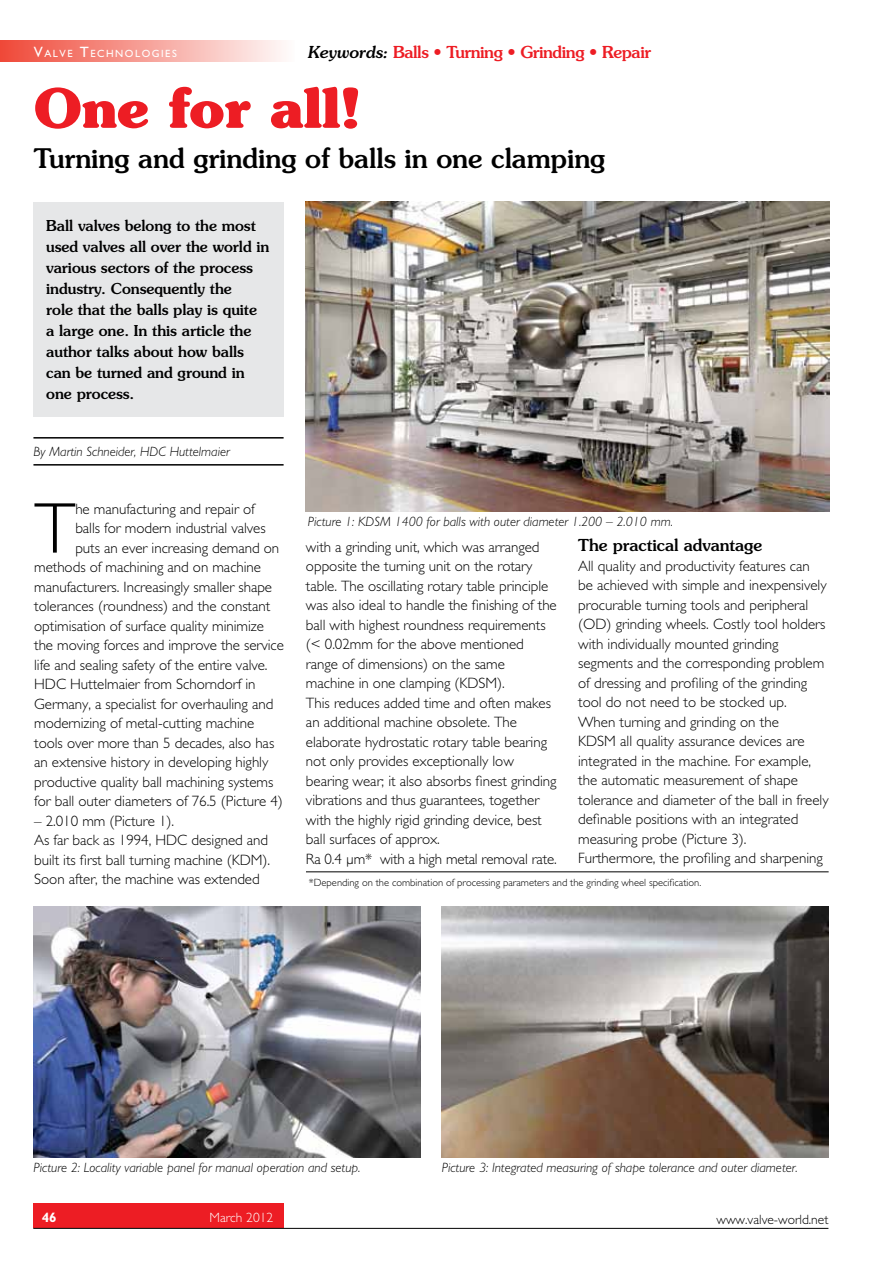
<style>
.page{position:relative;width:893px;height:1263px;background:#fff}
.page>*{position:absolute;margin:0;border:0;box-sizing:border-box;transform-origin:0 0}
.t1{font:300 72.15px "Gill Sans";color:#000}
.t2{font:700 54px "Souvenir";color:#ed1d24}
.t3{font:500 27px "Souvenir";color:#000}
.t4{font:500 16.5px "Souvenir";letter-spacing:-.02em;color:#ed1d24}
.t5{font:500 16.5px "Souvenir";color:#000}
.t6{font:300 15px/19.5px "Gill Sans";letter-spacing:-.005em;color:#000}
.t7{font:500 15px/21px "Souvenir";color:#000}
.t8{font:italic 300 13.5px "Gill Sans";color:#000}
.t9{font:300 13.5px "Gill Sans";color:#000}
.t10{font:300 13.5px "Gill Sans";color:#fff}
.t11{font:700 13.5px "Gill Sans";color:#fff}
.t12{font:300 10.5px "Gill Sans";color:#000}
.t13{font:10.5px "Gill Sans";letter-spacing:.145em;color:#fff}
.s1{font-style:italic;color:#000}
.s2{font-size:15px}
</style>
<div class="page">
<div style="left:33px;top:1203px;width:251px;height:25px;background:#ed1d24"></div>
<hr style="left:33px;top:1228px;width:795px;height:1px;background:#000">
<div style="left:33px;top:202px;width:251px;height:214px;background:#e6e7e8"></div>
<hr style="left:33px;top:437px;width:251px;height:2px;background:#000">
<hr style="left:33px;top:464px;width:251px;height:2px;background:#000">
<img style="left:306px;top:202px;width:523px;height:309px">
<img style="left:33px;top:906px;width:387px;height:251px">
<img style="left:442px;top:906px;width:387px;height:251px">
<hr style="left:306px;top:871px;width:523px;height:1px;background:#000">
<div style="left:0;top:40px;width:295px;height:22px;background:linear-gradient(to right,#ef4838,#fefdfd)"></div>
<p class="t4" style="left:308px;top:42px;width:345px"><span class="s1">Keywords:</span> Balls • Turning • Grinding • Repair</p>
<h2 class="t2" style="left:34px;top:74px;width:329px">One for all!</h2>
<h3 class="t3" style="left:34px;top:142px;width:573px">Turning and grinding of balls in one clamping</h3>
<p class="t13" style="left:34px;top:47px;width:144px"><span class="s2">V</span>ALVE <span class="s2">T</span>ECHNOLOGIES</p>
<p class="t7" style="left:46px;top:215px;width:225px">Ball valves belong to the most used valves all over the world in various sectors of the process industry. Consequently the<br>role that the balls play is quite<br>a large one. In this article the author talks about how balls can be turned and ground in one process.</p>
<p class="t8" style="left:33px;top:443px;width:198px">By Martin Schneider, HDC Huttelmaier</p>
<h1 class="t1" style="left:34px;top:488px;width:43px">T</h1>
<p class="t6" style="left:75px;top:499px;width:181px">he manufacturing and repair of</p>
<p class="t6" style="left:75px;top:518px;width:192px">balls for modern industrial valves</p>
<p class="t6" style="left:75px;top:538px;width:205px">puts an ever increasing demand on</p>
<p class="t6" style="left:34px;top:557px;width:228px">methods of machining and on machine</p>
<p class="t6" style="left:34px;top:577px;width:239px">manufacturers. Increasingly smaller shape</p>
<p class="t6" style="left:34px;top:596px;width:238px">tolerances (roundness) and the constant</p>
<p class="t6" style="left:34px;top:616px;width:231px">optimisation of surface quality minimize</p>
<p class="t6" style="left:34px;top:635px;width:251px">the moving forces and improve the service</p>
<p class="t6" style="left:34px;top:655px;width:235px">life and sealing safety of the entire valve.</p>
<p class="t6" style="left:34px;top:674px;width:223px">HDC Huttelmaier from Schorndorf in</p>
<p class="t6" style="left:34px;top:694px;width:241px">Germany, a specialist for overhauling and</p>
<p class="t6" style="left:34px;top:713px;width:222px">modernizing of metal-cutting machine</p>
<p class="t6" style="left:34px;top:733px;width:242px">tools over more than 5 decades, also has</p>
<p class="t6" style="left:34px;top:752px;width:236px">an extensive history in developing highly</p>
<p class="t6" style="left:34px;top:772px;width:241px">productive quality ball machining systems</p>
<p class="t6" style="left:34px;top:791px;width:250px">for ball outer diameters of 76.5 (Picture 4)</p>
<p class="t6" style="left:34px;top:811px;width:237px">– 2.010 mm (Picture 1).<br>As far back as 1994, HDC designed and built its first ball turning machine (KDM).<br>Soon after, the machine was extended</p>
<p class="t8" style="left:308px;top:514px;width:367px">Picture 1: KDSM 1400 for balls with outer diameter 1.200 – 2.010 mm.</p>
<p class="t6" style="left:306px;top:537px;width:252px">with a grinding unit, which was arranged opposite the turning unit on the rotary table. The oscillating rotary table principle was also ideal to handle the finishing of the ball with highest roundness requirements (&lt; 0.02mm for the above mentioned range of dimensions) on the same machine in one clamping (KDSM).<br>This reduces added time and often makes an additional machine obsolete. The elaborate hydrostatic rotary table bearing not only provides exceptionally low bearing wear; it also absorbs finest grinding vibrations and thus guarantees, together with the highly rigid grinding device, best ball surfaces of approx.<br>Ra 0.4 µm* with a high metal removal rate.</p>
<p class="t5" style="left:578px;top:535px;width:186px">The practical advantage</p>
<p class="t6" style="left:578px;top:556px;width:252px">All quality and productivity features can<br>be achieved with simple and inexpensively procurable turning tools and peripheral (OD) grinding wheels. Costly tool holders with individually mounted grinding segments and the corresponding problem of dressing and profiling of the grinding tool do not need to be stocked up.<br>When turning and grinding on the<br>KDSM all quality assurance devices are integrated in the machine. For example, the automatic measurement of shape tolerance and diameter of the ball in freely definable positions with an integrated measuring probe (Picture 3).<br>Furthermore, the profiling and sharpening</p>
<p class="t12" style="left:309px;top:876px;width:394px">*Depending on the combination of processing parameters and the grinding wheel specification.</p>
<p class="t8" style="left:33px;top:1159px;width:329px">Picture 2: Locality variable panel for manual operation and setup.</p>
<p class="t8" style="left:442px;top:1159px;width:358px">Picture 3: Integrated measuring of shape tolerance and outer diameter.</p>
<p class="t11" style="left:42px;top:1209px;width:16px">46</p>
<p class="t10" style="left:209px;top:1210px;width:65px">March 2012</p>
<p class="t9" style="left:716px;top:1211px;width:113px">www.valve-world.net</p>
</div>
